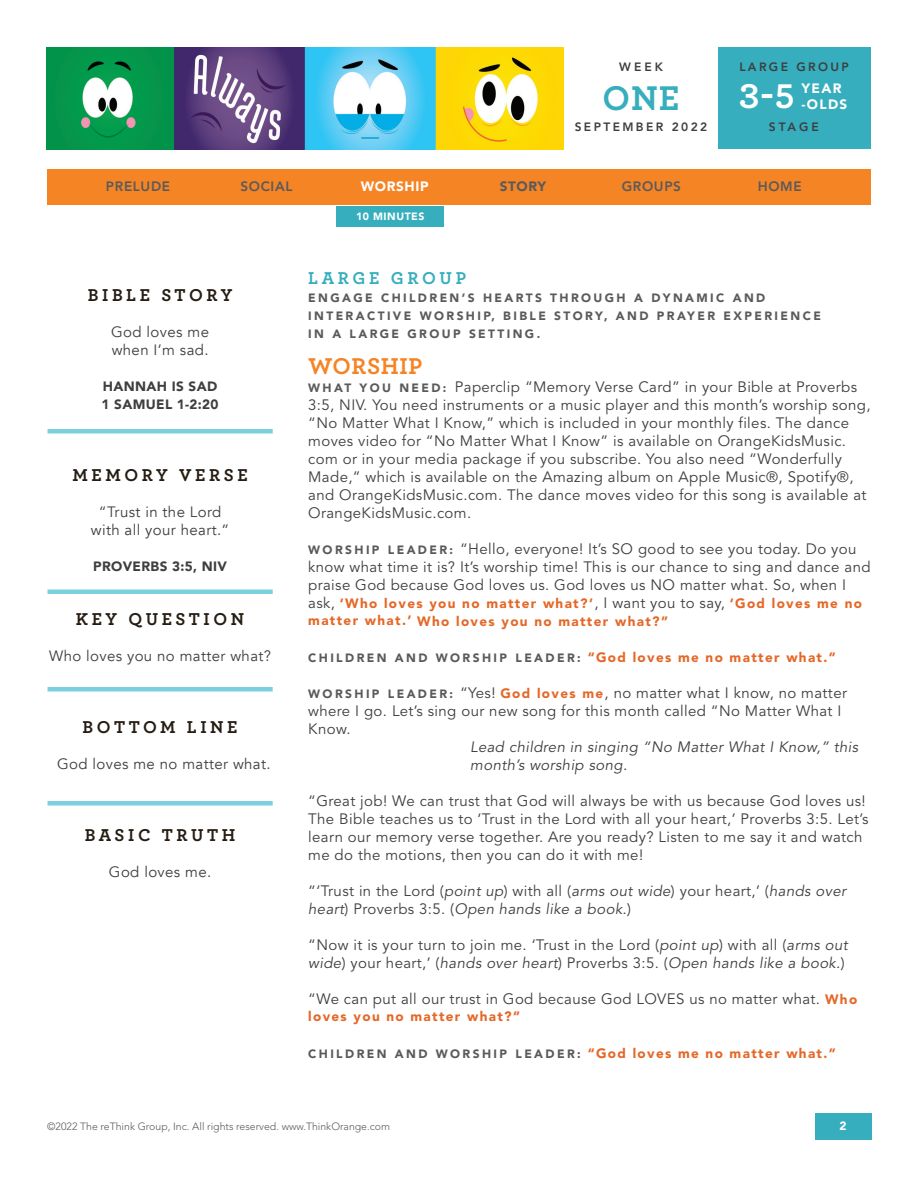
<style>
.page{position:relative;width:918px;height:1188px;background:#fff}
.page>*{position:absolute;margin:0;border:0;box-sizing:border-box;transform-origin:0 0}
.t1{font:700 36px "Archer Pro";color:#36aebd}
.t2{font:700 36px "Archer Pro";color:#fff}
.t3{font:700 24px "Archer Pro";letter-spacing:.025em;color:#f58425}
.t4{font:700 18px "Archer Pro";letter-spacing:.2em;color:#251d13}
.t5{font:700 18px "Archer Pro";letter-spacing:.2em;color:#36aebd}
.t6{font:15px/18px "Avenir LT Std";letter-spacing:.025em;color:#3e3e3f}
.t7{font:15px/18px "Avenir";letter-spacing:.025em;color:#3e3e3f}
.t8{font:italic 15px/18px "Avenir LT Std";letter-spacing:.025em;color:#3e3e3f}
.t9{font:900 13.5px/18px "Avenir LT Std";letter-spacing:.1em;color:#e46828}
.t10{font:900 13.5px/18px "Avenir";letter-spacing:.025em;color:#3e3e3f}
.t11{font:800 13.5px "Avenir LT Std";letter-spacing:.05em;color:#585a5c}
.t12{font:900 13.5px/16.2px "Avenir LT Std";letter-spacing:.1em;color:#fff}
.t13{font:900 13.5px "Avenir LT Std";letter-spacing:.05em;color:#fff}
.t14{font:900 13.5px "Avenir LT Std";letter-spacing:.05em;color:#595a5d}
.t15{font:900 12px/18px "Avenir LT Std";letter-spacing:.2em;color:#585a5c}
.t16{font:800 12px "Avenir LT Std";letter-spacing:.2em;color:#3e3e3f}
.t17{font:900 12px "Avenir LT Std";color:#fff}
.t18{font:300 10.5px "Avenir LT Std";color:#585a5c}
.t19{font:900 10.5px "Avenir LT Std";letter-spacing:.05em;color:#fff}
.s1{font-weight:900;font-size:12px;color:#585a5c}
.s2{font-weight:400;font-size:15px;color:#3e3e3f}
.s3{font-size:13.5px;color:#e46828}
.s4{font-weight:900;font-size:13.5px;color:#e46828}
.s5{font-style:italic}
</style>
<div class="page">
<img style="left:46px;top:47px;width:518px;height:102px">
<div style="left:717px;top:47px;width:154px;height:102px;background:#36aebd"></div>
<div style="left:48px;top:429px;width:225px;height:5px;background:#7bd0e0"></div>
<hr style="left:48px;top:590px;width:225px;height:4px;background:#7bd0e0">
<div style="left:48px;top:687px;width:225px;height:5px;background:#7bd0e0"></div>
<div style="left:48px;top:801px;width:225px;height:5px;background:#7bd0e0"></div>
<div style="left:815px;top:1113px;width:57px;height:27px;background:#36aebd"></div>
<div style="left:336px;top:206px;width:108px;height:20px;background:#36aebd"></div>
<div style="left:47px;top:170px;width:824px;height:36px;background:#f58425"></div>
<p class="t16" style="left:619px;top:59px;width:45px">WEEK</p>
<h1 class="t1" style="left:603px;top:69px;width:78px">ONE</h1>
<p class="t16" style="left:575px;top:120px;width:134px">SEPTEMBER 2022</p>
<p class="t16" style="left:739px;top:59px;width:111px">LARGE GROUP</p>
<h1 class="t2" style="left:739px;top:68px;width:57px">3-5</h1>
<p class="t12" style="left:802px;top:80px;width:47px">YEAR -OLDS</p>
<p class="t16" style="left:769px;top:120px;width:52px">STAGE</p>
<p class="t11" style="left:106px;top:178px;width:66px">PRELUDE</p>
<p class="t11" style="left:240px;top:178px;width:54px">SOCIAL</p>
<p class="t13" style="left:361px;top:178px;width:70px">WORSHIP</p>
<p class="t14" style="left:500px;top:178px;width:48px">STORY</p>
<p class="t11" style="left:622px;top:178px;width:61px">GROUPS</p>
<p class="t11" style="left:758px;top:178px;width:46px">HOME</p>
<p class="t4" style="left:88px;top:281px;width:146px">BIBLE STORY</p>
<p class="t7" style="left:111px;top:324px;width:99px">God loves me when I’m sad.</p>
<p class="t10" style="left:102px;top:377px;width:118px">HANNAH IS SAD<br>1 SAMUEL 1-2:20</p>
<p class="t4" style="left:72px;top:461px;width:177px">MEMORY VERSE</p>
<p class="t7" style="left:91px;top:504px;width:140px;text-align:center">“Trust in the Lord with all your heart.”</p>
<p class="t10" style="left:93px;top:557px;width:135px">PROVERBS 3:5, NIV</p>
<p class="t4" style="left:76px;top:605px;width:170px">KEY QUESTION</p>
<p class="t7" style="left:49px;top:648px;width:223px">Who loves you no matter what?</p>
<p class="t4" style="left:83px;top:713px;width:156px">BOTTOM LINE</p>
<p class="t7" style="left:57px;top:756px;width:215px">God loves me no matter what.</p>
<p class="t4" style="left:85px;top:821px;width:152px">BASIC TRUTH</p>
<p class="t7" style="left:109px;top:864px;width:104px">God loves me.</p>
<p class="t19" style="left:356px;top:210px;width:70px">10 MINUTES</p>
<p class="t5" style="left:308px;top:263px;width:159px">LARGE GROUP</p>
<p class="t15" style="left:308px;top:288px;width:514px">ENGAGE CHILDREN’S HEARTS THROUGH A DYNAMIC AND<br>INTERACTIVE WORSHIP, BIBLE STORY, AND PRAYER EXPERIENCE<br>IN A LARGE GROUP SETTING.</p>
<h2 class="t3" style="left:308px;top:347px;width:116px">WORSHIP</h2>
<p class="t6" style="left:308px;top:378px;width:564px"><span class="s1">W H AT Y O U N E E D :</span> Paperclip “Memory Verse Card” in your Bible at Proverbs 3:5, NIV. You need instruments or a music player and this month’s worship song, “No Matter What I Know,” which is included in your monthly files. The dance moves video for “No Matter What I Know” is available on OrangeKidsMusic. com or in your media package if you subscribe. You also need “Wonderfully Made,” which is available on the Amazing album on Apple Music®, Spotify®, and OrangeKidsMusic.com. The dance moves video for this song is available at OrangeKidsMusic.com.</p>
<p class="t6" style="left:308px;top:540px;width:564px"><span class="s1">W O R S H I P L E A D E R :</span> “Hello, everyone! It’s SO good to see you today. Do you know what time it is? It’s worship time! This is our chance to sing and dance and praise God because God loves us. God loves us NO matter what. So, when I</p>
<p class="t9" style="left:308px;top:594px;width:555px"><span class="s2">ask,</span> ‘Who loves you no matter what?’<span class="s2">, I want you to say,</span> ‘God loves me no matter what.’ Who loves you no matter what?”</p>
<p class="t15" style="left:308px;top:648px;width:529px">CHILDREN AND WORSHIP LEADER: <span class="s3">“God loves me no matter what.”</span></p>
<p class="t6" style="left:308px;top:684px;width:540px"><span class="s1">W O R S H I P L E A D E R :</span> “Yes! <span class="s4">God loves me</span>, no matter what I know, no matter where I go. Let’s sing our new song for this month called “No Matter What I<br>Know.</p>
<p class="t8" style="left:470px;top:738px;width:390px">Lead children in singing “No Matter What I Know,” this month’s worship song.</p>
<p class="t6" style="left:308px;top:792px;width:562px">“Great job! We can trust that God will always be with us because God loves us!<br>The Bible teaches us to ‘Trust in the Lord with all your heart,’ Proverbs 3:5. Let’s learn our memory verse together. Are you ready? Listen to me say it and watch me do the motions, then you can do it with me!</p>
<p class="t6" style="left:308px;top:882px;width:539px">“‘Trust in the Lord (<span class="s5">point up</span>) with all (<span class="s5">arms out wide</span>) your heart,’ (<span class="s5">hands over heart</span>) Proverbs 3:5. (<span class="s5">Open hands like a book.</span>)</p>
<p class="t6" style="left:308px;top:936px;width:541px">“Now it is your turn to join me. ‘Trust in the Lord (<span class="s5">point up</span>) with all (<span class="s5">arms out wide</span>) your heart,’ (<span class="s5">hands over heart</span>) Proverbs 3:5. (<span class="s5">Open hands like a book.</span>)</p>
<p class="t6" style="left:308px;top:990px;width:551px">“We can put all our trust in God because God LOVES us no matter what. <span class="s4">Who</span></p>
<p class="t9" style="left:308px;top:1008px;width:213px">loves you no matter what?”</p>
<p class="t15" style="left:308px;top:1044px;width:529px">CHILDREN AND WORSHIP LEADER: <span class="s3">“God loves me no matter what.”</span></p>
<p class="t18" style="left:47px;top:1120px;width:344px">©2022 The reThink Group, Inc. All rights reserved. www.ThinkOrange.com</p>
<p class="t17" style="left:840px;top:1118px;width:9px">2</p>
</div>
